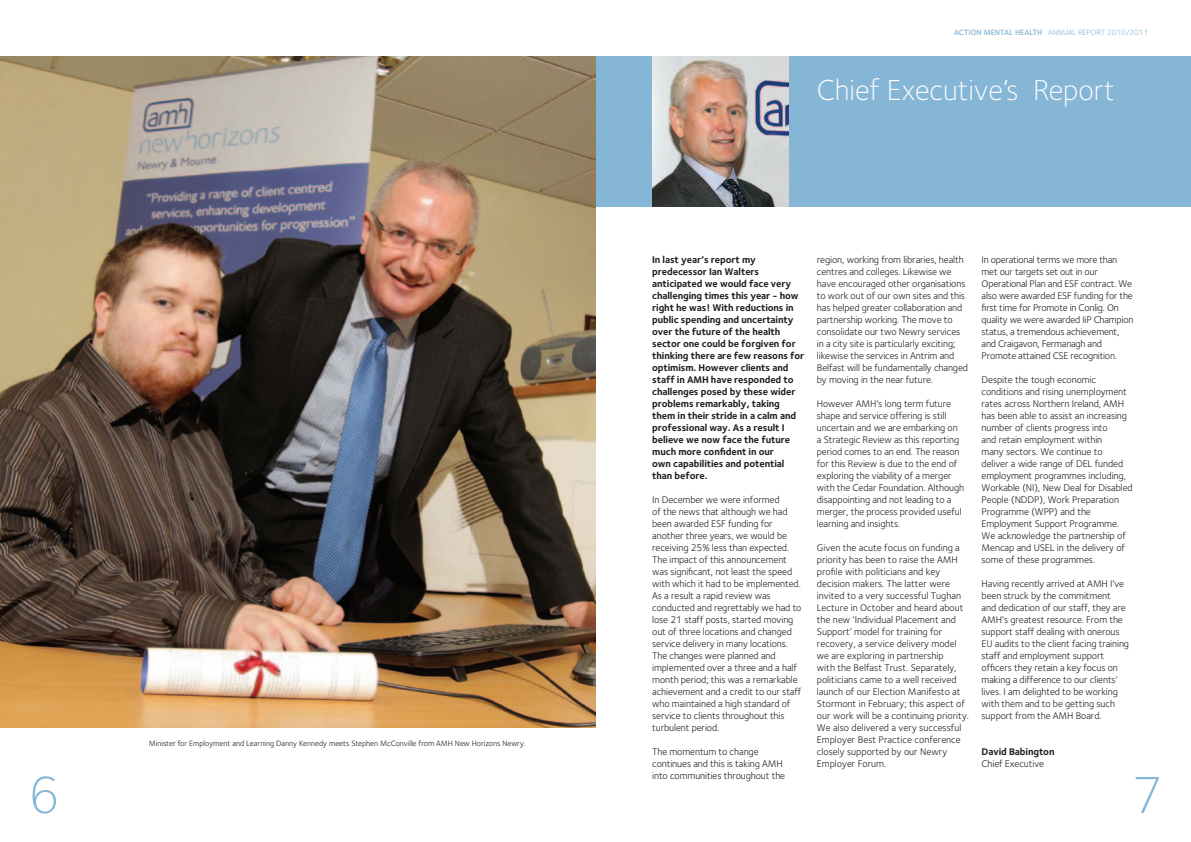
<style>
.page{position:relative;width:1191px;height:842px;background:#fff}
.page>*{position:absolute;margin:0;border:0;box-sizing:border-box;transform-origin:0 0}
.t1{font:300 54px "Foundry Sterling";color:#86b6d6}
.t2{font:300 30px "Foundry Sterling";color:#fff}
.t3{font:10px/12px "Foundry Sterling";letter-spacing:-.01em;color:#231f20}
.t4{font:700 10px/12px "Foundry Sterling";letter-spacing:-.01em;color:#231f20}
.t5{font:8px "Foundry Sterling";color:#231f20}
.t6{font:8px "Foundry Sterling";color:#86b6d6}
.s1{font-weight:600}
</style>
<div class="page">
<div style="left:595px;top:57px;width:596px;height:150px;background:#86b6d6"></div>
<img style="left:652px;top:57px;width:136px;height:150px">
<img style="left:0;top:57px;width:595px;height:671px">
<h1 class="t1" style="left:28px;top:764px;width:33px">6</h1>
<p class="t5" style="left:149px;top:739px;width:378px">Minister for Employment and Learning Danny Kennedy meets Stephen McConville from AMH New Horizons Newry.</p>
<p class="t6" style="left:954px;top:27px;width:196px"><span class="s1">ACTION MENTAL HEALTH</span> ANNUAL REPORT 2010/2011</p>
<h2 class="t2" style="left:817px;top:73px;width:299px">Chief Executive’s Report</h2>
<p class="t4" style="left:652px;top:253px;width:154px">In last year’s report my predecessor Ian Walters anticipated we would face very challenging times this year - how right he was! With reductions in public spending and uncertainty over the future of the health sector one could be forgiven for thinking there are few reasons for optimism. However clients and staff in AMH have responded to challenges posed by these wider problems remarkably, taking them in their stride in a calm and professional way. As a result I believe we now face the future much more confident in our<br>own capabilities and potential than before.</p>
<p class="t3" style="left:652px;top:493px;width:151px">In December we were informed<br>of the news that although we had been awarded ESF funding for another three years, we would be receiving 25% less than expected.<br>The impact of this announcement was significant, not least the speed with which it had to be implemented.<br>As a result a rapid review was conducted and regrettably we had to lose 21 staff posts, started moving out of three locations and changed service delivery in many locations.<br>The changes were planned and implemented over a three and a half month period; this was a remarkable achievement and a credit to our staff who maintained a high standard of service to clients throughout this turbulent period.</p>
<p class="t3" style="left:652px;top:745px;width:134px">The momentum to change continues and this is taking AMH into communities throughout the</p>
<p class="t3" style="left:817px;top:253px;width:153px">region, working from libraries, health centres and colleges. Likewise we have encouraged other organisations to work out of our own sites and this has helped greater collaboration and partnership working. The move to consolidate our two Newry services in a city site is particularly exciting; likewise the services in Antrim and Belfast will be fundamentally changed by moving in the near future.</p>
<p class="t3" style="left:817px;top:397px;width:149px">However AMH’s long term future shape and service offering is still uncertain and we are embarking on a Strategic Review as this reporting period comes to an end. The reason for this Review is due to the end of exploring the viability of a merger with the Cedar Foundation. Although disappointing and not leading to a merger, the process provided useful learning and insights.</p>
<p class="t3" style="left:817px;top:541px;width:154px">Given the acute focus on funding a priority has been to raise the AMH profile with politicians and key decision makers. The latter were invited to a very successful Tughan Lecture in October and heard about the new ‘Individual Placement and Support’ model for training for recovery, a service delivery model we are exploring in partnership<br>with the Belfast Trust. Separately, politicians came to a well received launch of our Election Manifesto at Stormont in February; this aspect of our work will be a continuing priority.<br>We also delivered a very successful Employer Best Practice conference closely supported by our Newry Employer Forum.</p>
<p class="t3" style="left:981px;top:253px;width:153px">In operational terms we more than met our targets set out in our Operational Plan and ESF contract. We also were awarded ESF funding for the first time for Promote in Conlig. On quality we were awarded IiP Champion status, a tremendous achievement, and Craigavon, Fermanagh and Promote attained CSE recognition.</p>
<p class="t3" style="left:981px;top:373px;width:153px">Despite the tough economic conditions and rising unemployment rates across Northern Ireland, AMH has been able to assist an increasing number of clients progress into<br>and retain employment within<br>many sectors. We continue to<br>deliver a wide range of DEL funded employment programmes including,<br>Workable (NI), New Deal for Disabled<br>People (NDDP), Work Preparation<br>Programme (WPP) and the<br>Employment Support Programme.<br>We acknowledge the partnership of<br>Mencap and USEL in the delivery of some of these programmes.</p>
<p class="t3" style="left:981px;top:577px;width:149px">Having recently arrived at AMH I’ve been struck by the commitment<br>and dedication of our staff, they are AMH’s greatest resource. From the support staff dealing with onerous EU audits to the client facing training staff and employment support officers they retain a key focus on making a difference to our clients’ lives. I am delighted to be working with them and to be getting such support from the AMH Board.</p>
<p class="t4" style="left:981px;top:745px;width:74px">David Babington</p>
<p class="t3" style="left:981px;top:757px;width:64px">Chief Executive</p>
<h1 class="t1" style="left:1131px;top:764px;width:33px">7</h1>
</div>
